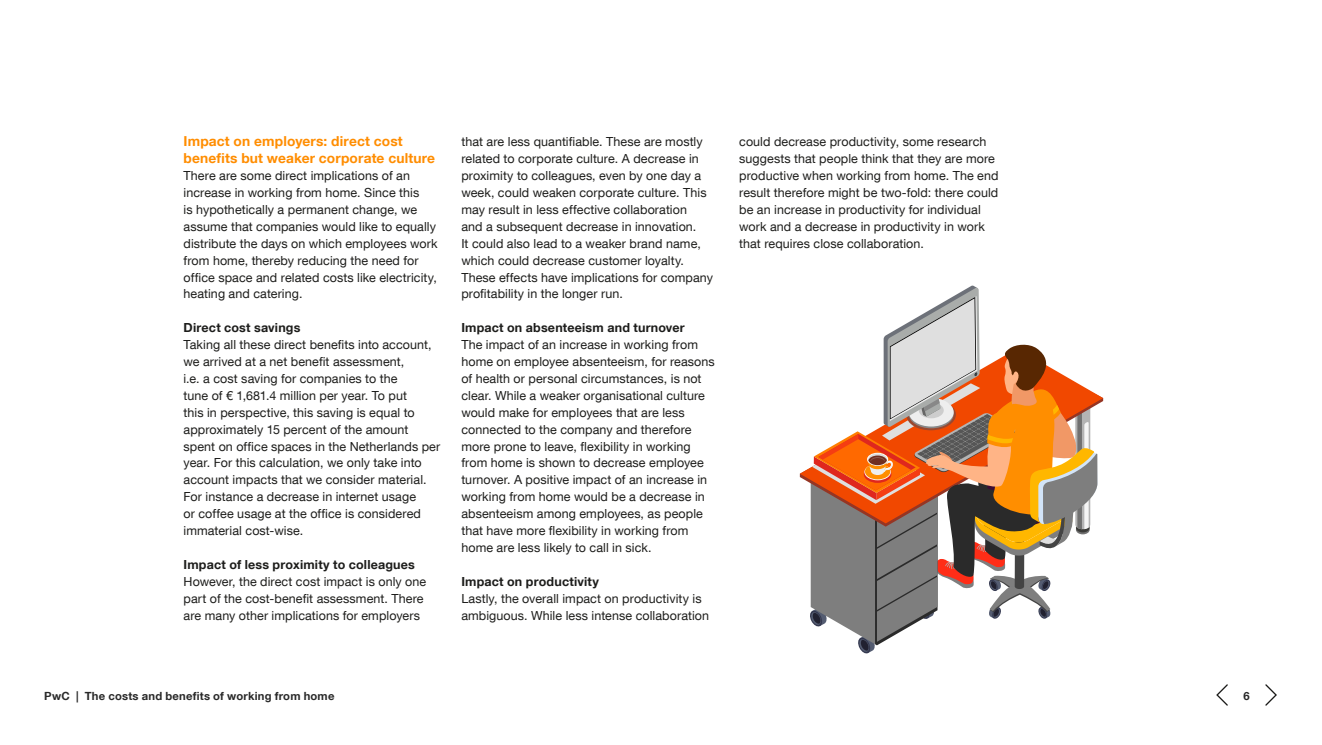
<style>
.page{position:relative;width:1322px;height:745px;background:#fff}
.page>*{position:absolute;margin:0;border:0;box-sizing:border-box;transform-origin:0 0}
.t1{font:700 13.75px/16.9px "Helvetica Neue LT Com";letter-spacing:.01em;color:#ff8d00}
.t2{font:12.5px/16.9px "Helvetica Neue LT Com";letter-spacing:.005em;color:#1d1d1b}
.t3{font:700 12.5px "Helvetica Neue LT Com";letter-spacing:.015em;color:#1d1d1b}
.t4{font:700 11.25px "Helvetica Neue LT Com";letter-spacing:.02em;color:#292929}
</style>
<div class="page">
<svg style="left:1216px;top:684px;width:12px;height:21px"></svg>
<svg style="left:1265px;top:684px;width:12px;height:21px"></svg>
<svg style="left:809px;top:285px;width:288px;height:369px"></svg>
<p class="t1" style="left:184px;top:133px;width:253px">Impact on employers: direct cost benefits but weaker corporate culture</p>
<p class="t2" style="left:184px;top:167px;width:255px">There are some direct implications of an increase in working from home. Since this<br>is hypothetically a permanent change, we assume that companies would like to equally distribute the days on which employees work from home, thereby reducing the need for office space and related costs like electricity, heating and catering.</p>
<p class="t3" style="left:184px;top:320px;width:118px">Direct cost savings</p>
<p class="t2" style="left:184px;top:336px;width:258px">Taking all these direct benefits into account, we arrived at a net benefit assessment,<br>i.e. a cost saving for companies to the<br>tune of € 1,681.4 million per year. To put<br>this in perspective, this saving is equal to approximately 15 percent of the amount spent on office spaces in the Netherlands per year. For this calculation, we only take into account impacts that we consider material.<br>For instance a decrease in internet usage<br>or coffee usage at the office is considered immaterial cost-wise.</p>
<p class="t3" style="left:184px;top:556px;width:233px">Impact of less proximity to colleagues</p>
<p class="t2" style="left:184px;top:572px;width:244px">However, the direct cost impact is only one part of the cost-benefit assessment. There are many other implications for employers</p>
<p class="t2" style="left:461px;top:133px;width:253px">that are less quantifiable. These are mostly related to corporate culture. A decrease in proximity to colleagues, even by one day a week, could weaken corporate culture. This may result in less effective collaboration<br>and a subsequent decrease in innovation.<br>It could also lead to a weaker brand name, which could decrease customer loyalty.<br>These effects have implications for company profitability in the longer run.</p>
<p class="t3" style="left:461px;top:320px;width:225px">Impact on absenteeism and turnover</p>
<p class="t2" style="left:461px;top:336px;width:255px">The impact of an increase in working from home on employee absenteeism, for reasons of health or personal circumstances, is not clear. While a weaker organisational culture would make for employees that are less connected to the company and therefore more prone to leave, flexibility in working from home is shown to decrease employee turnover. A positive impact of an increase in working from home would be a decrease in absenteeism among employees, as people that have more flexibility in working from home are less likely to call in sick.</p>
<p class="t3" style="left:461px;top:573px;width:139px">Impact on productivity</p>
<p class="t2" style="left:461px;top:589px;width:249px">Lastly, the overall impact on productivity is ambiguous. While less intense collaboration</p>
<p class="t2" style="left:739px;top:133px;width:261px">could decrease productivity, some research suggests that people think that they are more productive when working from home. The end result therefore might be two-fold: there could be an increase in productivity for individual work and a decrease in productivity in work that requires close collaboration.</p>
<p class="t4" style="left:44px;top:688px;width:292px">PwC | The costs and benefits of working from home</p>
<p class="t4" style="left:1243px;top:688px;width:8px">6</p>
</div>
